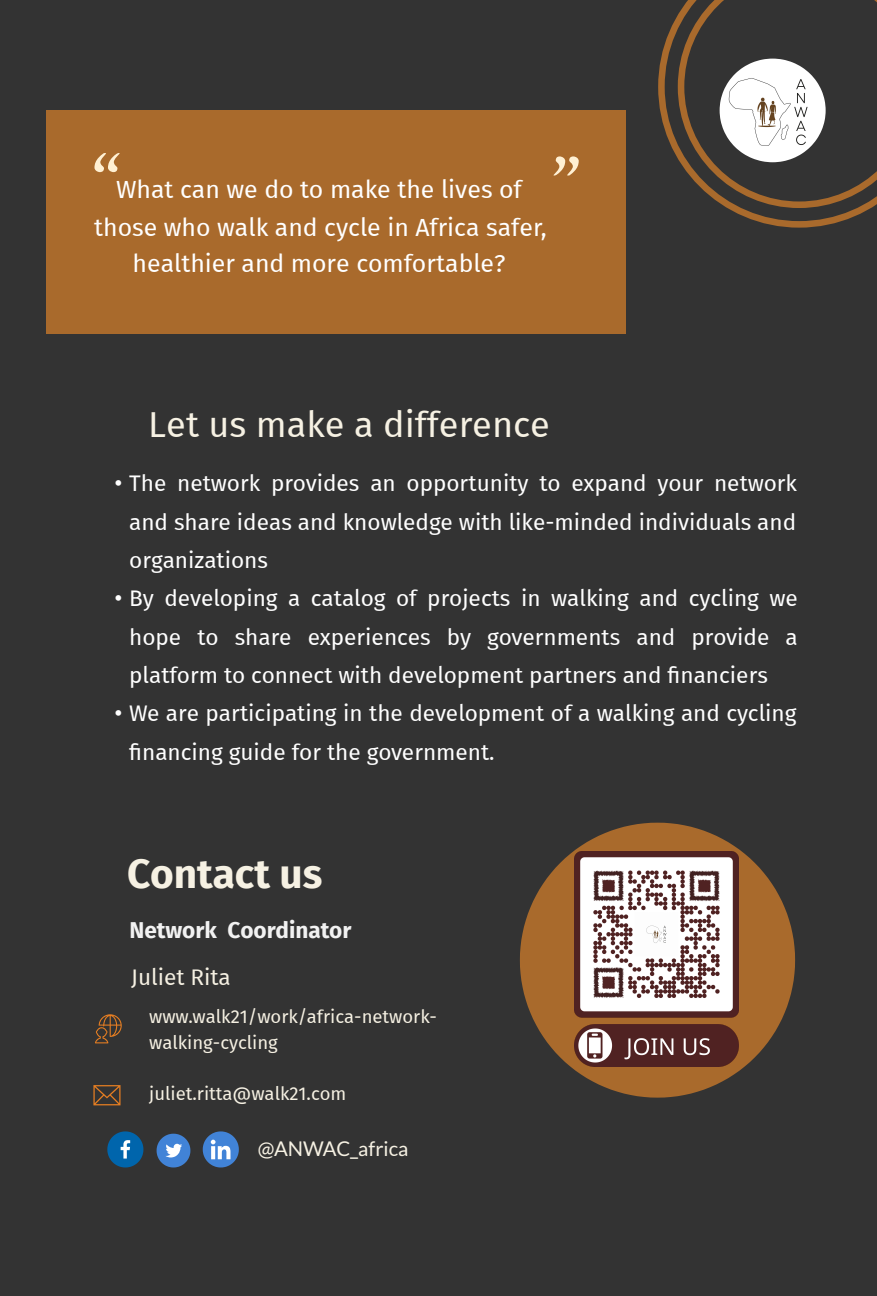
<style>
.page{position:relative;width:877px;height:1296px;background:#fff}
.page>*{position:absolute;margin:0;border:0;box-sizing:border-box;transform-origin:0 0}
.t1{font:133.5px "Alex Brush";color:#fff0d3}
.t2{font:700 40.5px "Fira Sans";color:#f6f1e3}
.t3{font:36px "Fira Sans";color:#f6f1e3}
.t4{font:24.9px/37.2px "Fira Sans";color:#fff;text-align:center}
.t5{font:22.5px/38.4px "Fira Sans";color:#fff;text-align:justify}
.t6{font:700 22.5px "Fira Sans";color:#f2f2f2}
.t7{font:22.5px "Fira Sans";color:#f6f1e3}
.t8{font:20.4px "Lato";color:#f6f1e3}
.t9{font:18.6px/25.8px "Fira Sans";color:#f6f1e3}
.s1{font-family:"Arial"}
</style>
<div class="page">
<div style="left:0;top:0;width:876px;height:1295px;background:#333"></div>
<svg style="left:519px;top:823px;width:275px;height:275px;fill:#a96a2c"></svg>
<svg style="left:95px;top:1014px;width:27px;height:29px"></svg>
<svg style="left:93px;top:1085px;width:27px;height:20px"></svg>
<svg style="left:107px;top:1131px;width:36px;height:36px"></svg>
<svg style="left:156px;top:1134px;width:34px;height:33px"></svg>
<svg style="left:203px;top:1131px;width:36px;height:36px"></svg>
<svg style="left:658px;top:0;width:218px;height:228px"></svg>
<div style="left:46px;top:111px;width:580px;height:223px;background:#a96a2c"></div>
<img style="left:574px;top:852px;width:164px;height:214px">
<h1 class="t1" style="left:122px;top:219px;width:29px;rotate:180deg">"</h1>
<h1 class="t1" style="left:551px;top:109px;width:29px">"</h1>
<p class="t4" style="left:94px;top:170px;width:454px">What can we do to make the lives of those who walk and cycle in Africa safer, healthier and more comfortable?</p>
<h3 class="t3" style="left:148px;top:398px;width:403px">Let us make a difference</h3>
<p class="t5" style="left:129px;top:464px;width:669px;text-indent:-15px"><span class="s1">•</span> The network provides an opportunity to expand your network and share ideas and knowledge with like-minded individuals and organizations</p>
<p class="t5" style="left:129px;top:579px;width:670px;text-indent:-15px"><span class="s1">•</span> By developing a catalog of projects in walking and cycling we hope to share experiences by governments and provide a platform to connect with development partners and fi nanciers</p>
<p class="t5" style="left:129px;top:694px;width:668px;text-indent:-15px"><span class="s1">•</span> We are participating in the development of a walking and cycling fi nancing guide for the government.</p>
<h2 class="t2" style="left:127px;top:840px;width:197px">Contact us</h2>
<p class="t6" style="left:129px;top:911px;width:223px">Network Coordinator</p>
<p class="t7" style="left:131px;top:960px;width:101px">Juliet Rita</p>
<p class="t9" style="left:149px;top:1003px;width:289px">www.walk21/work/africa-network&shy;walking-cycling</p>
<p class="t9" style="left:149px;top:1080px;width:199px">juliet.ritta@walk21.com</p>
<p class="t8" style="left:258px;top:1136px;width:152px">@ANWAC_africa</p>
</div>
